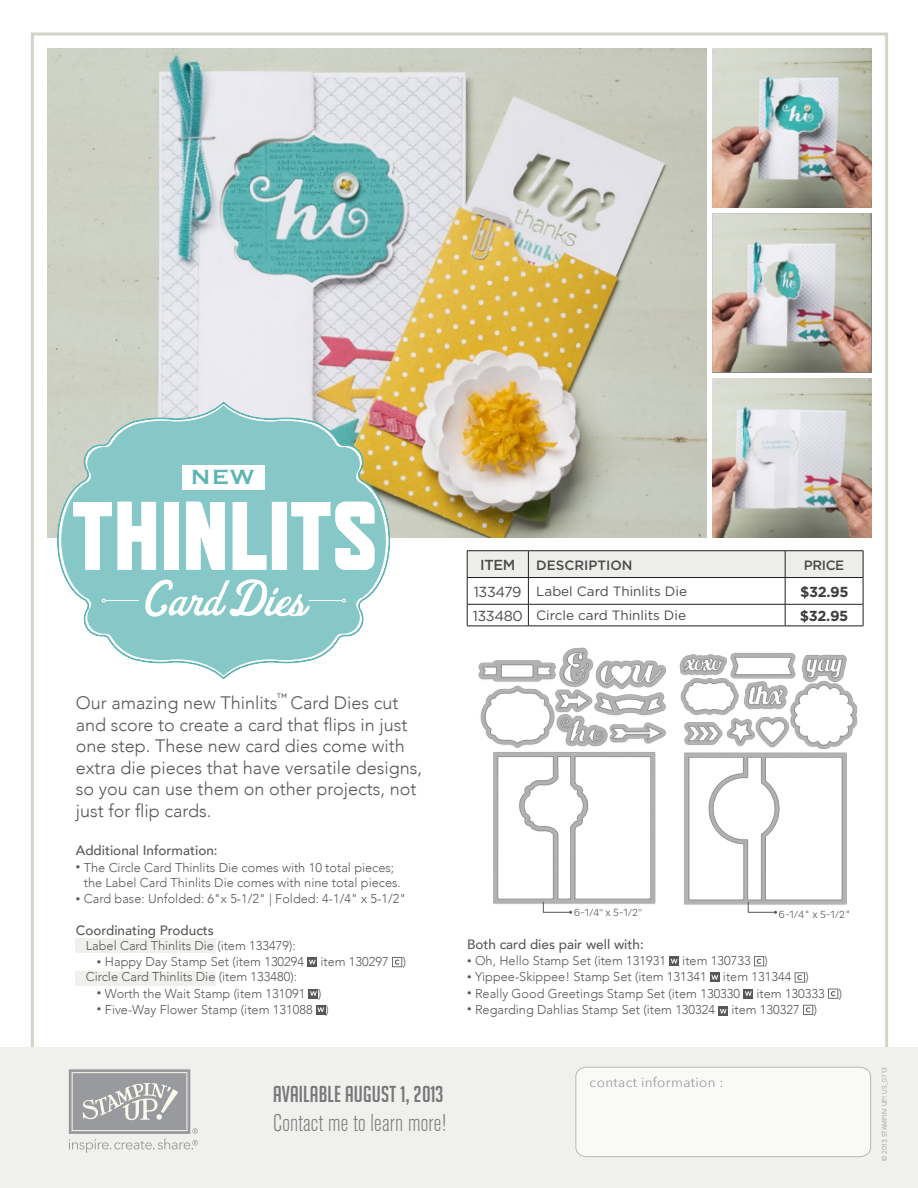
<style>
.page{position:relative;width:918px;height:1188px;background:#fff}
.page>*{position:absolute;margin:0;border:0;box-sizing:border-box;transform-origin:0 0}
.t1{font:27px "Copperplate";color:#5cb5b3}
.t2{font:300 condensed 24px "Akzidenz Grotesk BQ";letter-spacing:.01em;color:#76787b}
.t3{font:22.5px "Big Noodle Titling";letter-spacing:.01em;color:#76787b}
.t4{font:300 18px/21.6px "Avenir";color:#57585a}
.t5{font:14.55px "Gotham";letter-spacing:-.03em;color:#4b4c4d}
.t6{font:700 14.55px "Gotham";letter-spacing:-.03em;color:#3e3e3f}
.t7{font:500 14.55px "Gotham";color:#4b4c4d}
.t8{font:500 13.5px "Avenir";color:#57585a}
.t9{font:13.5px "Gotham";color:#4b4c4d}
.t10{font:13.5px "Avenir Next";letter-spacing:.025em;color:#989a9d}
.t11{font:500 13.5px "Gotham";color:#4b4c4d}
.t12{font:300 12.75px/15.3px "Avenir";color:#57585a}
.t13{font:300 10.5px "Pluto Cond";color:#57585a}
.t14{font:6.6px "Avenir Next";color:#989a9d}
.s1{font-size:9px}
.s2{font-family:"Avenir"}
</style>
<div class="page">
<div style="left:76px;top:938px;width:140px;height:14px;background:#f0f1ed"></div>
<div style="left:76px;top:971px;width:140px;height:15px;background:#f0f1ed"></div>
<div style="left:0;top:1048px;width:918px;height:140px;background:#f0f1ed"></div>
<svg style="left:69px;top:1069px;width:129px;height:84px"></svg>
<div style="left:575px;top:1066px;width:296px;height:91px;background:#f9faf8"></div>
<img style="left:48px;top:48px;width:659px;height:489px">
<img style="left:712px;top:48px;width:159px;height:159px">
<img style="left:712px;top:213px;width:159px;height:159px">
<img style="left:712px;top:378px;width:159px;height:159px">
<img style="left:679px;top:652px;width:179px;height:253px">
<img style="left:478px;top:647px;width:188px;height:266px">
<svg style="left:543px;top:901px;width:29px;height:13px"></svg>
<svg style="left:747px;top:901px;width:30px;height:13px"></svg>
<svg style="left:57px;top:401px;width:333px;height:278px"></svg>
<svg style="left:61px;top:405px;width:325px;height:270px;fill:#86c8c7"></svg>
<div style="left:183px;top:466px;width:82px;height:24px;background:#fff"></div>
<svg style="left:73px;top:502px;width:302px;height:68px"></svg>
<div style="left:164px;top:502px;width:14px;height:68px;background:#fff"></div>
<div style="left:272px;top:502px;width:14px;height:68px;background:#fff"></div>
<hr style="left:467px;top:550px;width:61px;height:1px;background:#231f20">
<hr style="left:528px;top:550px;width:257px;height:1px;background:#231f20">
<hr style="left:785px;top:550px;width:78px;height:1px;background:#231f20">
<svg style="left:467px;top:551px;width:397px;height:75px"></svg>
<hr style="left:467px;top:626px;width:61px;height:1px;background:#231f20">
<hr style="left:528px;top:626px;width:257px;height:1px;background:#231f20">
<hr style="left:785px;top:626px;width:78px;height:1px;background:#231f20">
<svg style="left:669px;top:956px;width:10px;height:10px"></svg>
<svg style="left:671px;top:959px;width:7px;height:4px"></svg>
<svg style="left:754px;top:956px;width:10px;height:10px"></svg>
<div style="left:710px;top:973px;width:10px;height:9px;background:#57585a"></div>
<svg style="left:711px;top:975px;width:7px;height:5px"></svg>
<svg style="left:795px;top:972px;width:10px;height:11px"></svg>
<div style="left:744px;top:989px;width:9px;height:9px;background:#57585a"></div>
<svg style="left:745px;top:991px;width:7px;height:5px"></svg>
<svg style="left:828px;top:989px;width:10px;height:10px"></svg>
<div style="left:718px;top:1006px;width:10px;height:10px;background:#57585a"></div>
<svg style="left:720px;top:1009px;width:7px;height:5px"></svg>
<svg style="left:803px;top:1005px;width:10px;height:10px"></svg>
<svg style="left:307px;top:957px;width:10px;height:10px"></svg>
<svg style="left:309px;top:960px;width:7px;height:4px"></svg>
<svg style="left:392px;top:957px;width:10px;height:10px"></svg>
<div style="left:309px;top:989px;width:9px;height:9px;background:#57585a"></div>
<svg style="left:310px;top:991px;width:7px;height:5px"></svg>
<div style="left:316px;top:1005px;width:10px;height:10px;background:#57585a"></div>
<svg style="left:317px;top:1007px;width:7px;height:5px"></svg>
<hr style="left:309px;top:600px;width:33px;height:1px;background:#fff">
<svg style="left:342px;top:599px;width:4px;height:3px"></svg>
<hr style="left:105px;top:600px;width:34px;height:1px;background:#fff">
<svg style="left:102px;top:599px;width:4px;height:3px"></svg>
<svg style="left:145px;top:578px;width:165px;height:40px"></svg>
<p class="t1" style="left:190px;top:459px;width:66px">NEW</p>
<p class="t7" style="left:480px;top:555px;width:37px">ITEM</p>
<p class="t11" style="left:536px;top:556px;width:98px">DESCRIPTION</p>
<p class="t11" style="left:804px;top:556px;width:42px">PRICE</p>
<p class="t5" style="left:474px;top:582px;width:49px">133479</p>
<p class="t9" style="left:536px;top:583px;width:152px">Label Card Thinlits Die</p>
<p class="t6" style="left:800px;top:582px;width:50px">$32.95</p>
<p class="t5" style="left:473px;top:606px;width:52px">133480</p>
<p class="t9" style="left:536px;top:607px;width:151px">Circle card Thinlits Die</p>
<p class="t6" style="left:800px;top:606px;width:50px">$32.95</p>
<p class="t4" style="left:76px;top:692px;width:348px">Our amazing new Thinlits<sup>™</sup> Card Dies cut and score to create a card that flips in just one step. These new card dies come with extra die pieces that have versatile designs, so you can use them on other projects, not just for flip cards.</p>
<p class="t8" style="left:76px;top:839px;width:143px">Additional Information:</p>
<p class="t12" style="left:84px;top:860px;width:319px;text-indent:-8px"><span class="s1">•</span> The Circle Card Thinlits Die comes with 10 total pieces; the Label Card Thinlits Die comes with nine total pieces.</p>
<p class="t12" style="left:76px;top:891px;width:332px"><span class="s1">•</span> Card base: Unfolded: 6"x 5-1/2" | Folded: 4-1/4" x 5-1/2"</p>
<p class="t8" style="left:76px;top:918px;width:140px">Coordinating Products</p>
<p class="t12" style="left:86px;top:938px;width:211px">Label Card Thinlits Die (item 133479):</p>
<p class="t12" style="left:97px;top:954px;width:209px"><span class="s1">•</span> Happy Day Stamp Set (item 130294</p>
<p class="t12" style="left:320px;top:954px;width:87px">item 130297 )</p>
<p class="t12" style="left:86px;top:969px;width:213px">Circle Card Thinlits Die (item 133480):</p>
<p class="t12" style="left:97px;top:986px;width:226px"><span class="s1">•</span> Worth the Wait Stamp (item 131091 )</p>
<p class="t12" style="left:97px;top:1002px;width:233px"><span class="s1">•</span> Five-Way Flower Stamp (item 131088 )</p>
<p class="t3" style="left:273px;top:1082px;width:172px">AVAILABLE AUGUST 1, 2013</p>
<p class="t2" style="left:273px;top:1110px;width:174px">Contact me to learn more!</p>
<p class="t13" style="left:574px;top:906px;width:70px">6-1/4" x 5-1/2"</p>
<p class="t13" style="left:779px;top:909px;width:73px">6-1/4<span class="s2">"</span> x 5-1/2<span class="s2">"</span></p>
<p class="t8" style="left:467px;top:933px;width:178px">Both card dies pair well with:</p>
<p class="t12" style="left:467px;top:953px;width:201px"><span class="s1">•</span> Oh, Hello Stamp Set (item 131931</p>
<p class="t12" style="left:682px;top:953px;width:87px">item 130733 )</p>
<p class="t12" style="left:467px;top:969px;width:241px"><span class="s1">•</span> Yippee-Skippee! Stamp Set (item 131341</p>
<p class="t12" style="left:723px;top:969px;width:87px">item 131344 )</p>
<p class="t12" style="left:467px;top:986px;width:275px"><span class="s1">•</span> Really Good Greetings Stamp Set (item 130330</p>
<p class="t12" style="left:756px;top:986px;width:87px">item 130333 )</p>
<p class="t12" style="left:467px;top:1002px;width:250px"><span class="s1">•</span> Regarding Dahlias Stamp Set (item 130324</p>
<p class="t12" style="left:731px;top:1002px;width:87px">item 130327 )</p>
<p class="t10" style="left:590px;top:1074px;width:135px">contact information :</p>
<p class="t14" style="left:880px;top:1161px;width:96px;rotate:-90deg">© 2013 STAMPIN’ UP! US_0713</p>
</div>
